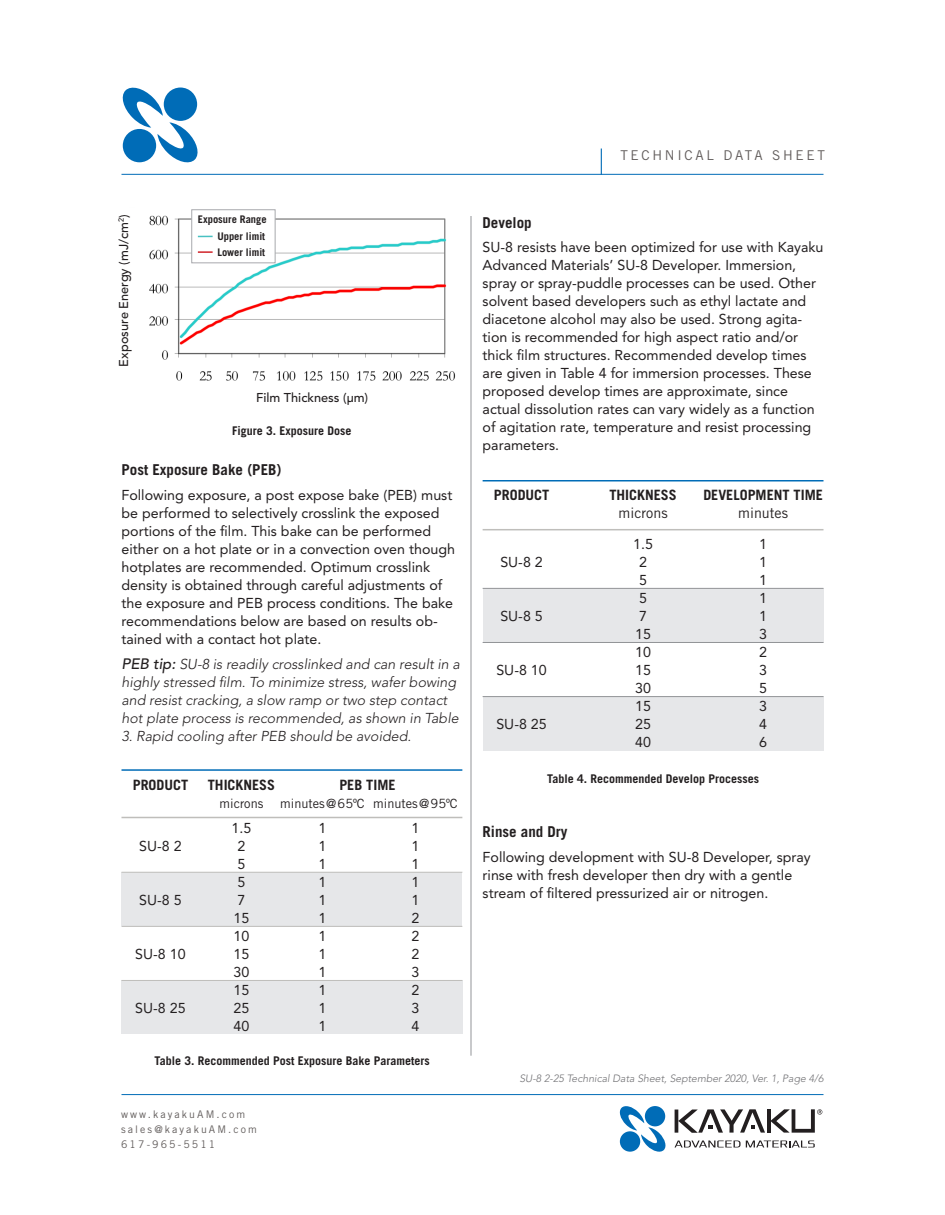
<style>
.page{position:relative;width:945px;height:1215px;background:#fff}
.page>*{position:absolute;margin:0;border:0;box-sizing:border-box;transform-origin:0 0}
.Bodytext{font:700 15px "Trade Gothic";color:#231f20}
.Bodytext-2{font:14.25px/18px "Avenir";color:#231f20}
.t1{font:italic 300 14.25px/18px "Avenir";color:#231f20}
.Bodytext-3{font:700 14.25px "Trade Gothic";color:#231f20}
.Bodytext-4{font:14.25px "Trade Gothic";color:#231f20}
.t2{font:13.5px "Trade Gothic";letter-spacing:.2em;color:#625d5c}
.chart_head{font:500 12.75px "Avenir";color:#231f20}
.Bodytext-5{font:12.75px "Trade Gothic";color:#231f20}
.Bodytext-6{font:700 12px "Trade Gothic";color:#231f20}
.subhead{font:italic 300 10.5px "Avenir";color:#707073}
.t3{font:10.5px/15px "Trade Gothic";letter-spacing:.2em;color:#625d5c}
.chart_head-2{font:700 10.5px "Trade Gothic";color:#231f20}
.s1{font-weight:500;font-size:15px}
</style>
<div class="page">
<hr style="left:122px;top:174px;width:702px;height:1px;background:#006cb7">
<svg style="left:601px;top:149px;width:1px;height:26px"></svg>
<svg style="left:123px;top:88px;width:75px;height:74px"></svg>
<div style="left:164px;top:88px;width:33px;height:33px;background:#006cb7;border-radius:50%"></div>
<div style="left:123px;top:129px;width:33px;height:33px;background:#006cb7;border-radius:50%"></div>
<hr style="left:122px;top:1094px;width:702px;height:1px;background:#006cb7">
<svg style="left:675px;top:1141px;width:140px;height:6px"></svg>
<svg style="left:620px;top:1106px;width:46px;height:46px"></svg>
<div style="left:645px;top:1106px;width:20px;height:20px;background:#006cb7;border-radius:50%"></div>
<div style="left:620px;top:1131px;width:20px;height:21px;background:#006cb7;border-radius:50%"></div>
<svg style="left:675px;top:1109px;width:147px;height:24px"></svg>
<div style="left:122px;top:872px;width:340px;height:55px;background:#e6e7e9"></div>
<div style="left:121px;top:980px;width:341px;height:53px;background:#e6e7e9"></div>
<div style="left:483px;top:696px;width:341px;height:55px;background:#e6e7e9"></div>
<div style="left:483px;top:588px;width:341px;height:54px;background:#e6e7e9"></div>
<hr style="left:471px;top:216px;width:1px;height:840px;background:#939598">
<img style="left:149px;top:215px;width:307px;height:166px">
<hr style="left:122px;top:769px;width:340px;height:2px;background:#006cb7">
<hr style="left:122px;top:817px;width:340px;height:1px;background:#bfbebb">
<hr style="left:483px;top:480px;width:341px;height:2px;background:#006cb7">
<hr style="left:483px;top:529px;width:341px;height:1px;background:#bfbebb">
<hr style="left:122px;top:872px;width:340px;height:1px;background:#bfbebb">
<hr style="left:122px;top:926px;width:340px;height:1px;background:#bfbebb">
<hr style="left:122px;top:980px;width:340px;height:1px;background:#bfbebb">
<hr style="left:483px;top:588px;width:341px;height:1px;background:#939598">
<hr style="left:483px;top:642px;width:341px;height:1px;background:#939598">
<hr style="left:483px;top:696px;width:341px;height:1px;background:#939598">
<div style="left:191px;top:209px;width:85px;height:54px;background:#fff;border:1px solid #a8a9ad"></div>
<svg style="left:198px;top:236px;width:15px;height:1px"></svg>
<svg style="left:198px;top:251px;width:15px;height:2px"></svg>
<p class="chart_head" style="left:116px;top:367px;width:154px;rotate:-90deg">Exposure Energy (mJ/cm<sup>2</sup>)</p>
<p class="chart_head-2" style="left:198px;top:213px;width:70px">Exposure Range</p>
<p class="chart_head-2" style="left:217px;top:229px;width:49px">Upper limit</p>
<p class="chart_head-2" style="left:217px;top:246px;width:49px">Lower limit</p>
<p class="chart_head" style="left:256px;top:390px;width:114px">Film Thickness (μm)</p>
<p class="Bodytext-6" style="left:232px;top:423px;width:121px">Figure 3. Exposure Dose</p>
<p class="Bodytext" style="left:122px;top:461px;width:162px">Post Exposure Bake (PEB)</p>
<p class="Bodytext-2" style="left:122px;top:486px;width:335px">Following exposure, a post expose bake (PEB) must be performed to selectively crosslink the exposed portions of the film. This bake can be performed either on a hot plate or in a convection oven though hotplates are recommended. Optimum crosslink density is obtained through careful adjustments of the exposure and PEB process conditions. The bake recommendations below are based on results ob&shy;tained with a contact hot plate.</p>
<p class="t1" style="left:122px;top:655px;width:340px"><span class="s1">PEB tip:</span> SU-8 is readily crosslinked and can result in a highly stressed film. To minimize stress, wafer bowing and resist cracking, a slow ramp or two step contact hot plate process is recommended, as shown in Table</p>
<p class="t1" style="left:122px;top:727px;width:291px">3. Rapid cooling after PEB should be avoided.</p>
<p class="Bodytext-3" style="left:133px;top:776px;width:57px">PRODUCT</p>
<p class="Bodytext-3" style="left:208px;top:776px;width:69px">THICKNESS</p>
<p class="Bodytext-3" style="left:339px;top:776px;width:58px">PEB TIME</p>
<p class="Bodytext-5" style="left:220px;top:796px;width:45px">microns</p>
<p class="Bodytext-5" style="left:280px;top:796px;width:179px">minutes@65ºC minutes@95ºC</p>
<p class="Bodytext-2" style="left:232px;top:819px;width:21px">1.5</p>
<p class="Bodytext-2" style="left:319px;top:819px;width:9px">1</p>
<p class="Bodytext-2" style="left:412px;top:819px;width:9px">1</p>
<p class="Bodytext-2" style="left:139px;top:837px;width:44px">SU-8 2</p>
<p class="Bodytext-2" style="left:238px;top:837px;width:9px">2</p>
<p class="Bodytext-2" style="left:319px;top:837px;width:9px">1</p>
<p class="Bodytext-2" style="left:412px;top:837px;width:9px">1</p>
<p class="Bodytext-2" style="left:238px;top:855px;width:9px">5</p>
<p class="Bodytext-2" style="left:319px;top:855px;width:9px">1</p>
<p class="Bodytext-2" style="left:412px;top:855px;width:9px">1</p>
<p class="Bodytext-2" style="left:238px;top:873px;width:9px">5</p>
<p class="Bodytext-2" style="left:319px;top:873px;width:9px">1</p>
<p class="Bodytext-2" style="left:412px;top:873px;width:9px">1</p>
<p class="Bodytext-2" style="left:139px;top:891px;width:44px">SU-8 5</p>
<p class="Bodytext-2" style="left:238px;top:891px;width:9px">7</p>
<p class="Bodytext-2" style="left:319px;top:891px;width:9px">1</p>
<p class="Bodytext-2" style="left:412px;top:891px;width:9px">1</p>
<p class="Bodytext-2" style="left:234px;top:909px;width:17px">15</p>
<p class="Bodytext-2" style="left:319px;top:909px;width:9px">1</p>
<p class="Bodytext-2" style="left:412px;top:909px;width:9px">2</p>
<p class="Bodytext-2" style="left:234px;top:927px;width:17px">10</p>
<p class="Bodytext-2" style="left:319px;top:927px;width:9px">1</p>
<p class="Bodytext-2" style="left:412px;top:927px;width:9px">2</p>
<p class="Bodytext-2" style="left:135px;top:945px;width:52px">SU-8 10</p>
<p class="Bodytext-2" style="left:234px;top:945px;width:17px">15</p>
<p class="Bodytext-2" style="left:319px;top:945px;width:9px">1</p>
<p class="Bodytext-2" style="left:412px;top:945px;width:9px">2</p>
<p class="Bodytext-2" style="left:234px;top:963px;width:17px">30</p>
<p class="Bodytext-2" style="left:319px;top:963px;width:9px">1</p>
<p class="Bodytext-2" style="left:412px;top:963px;width:9px">3</p>
<p class="Bodytext-2" style="left:234px;top:981px;width:17px">15</p>
<p class="Bodytext-2" style="left:319px;top:981px;width:9px">1</p>
<p class="Bodytext-2" style="left:412px;top:981px;width:9px">2</p>
<p class="Bodytext-2" style="left:135px;top:999px;width:52px">SU-8 25</p>
<p class="Bodytext-2" style="left:234px;top:999px;width:17px">25</p>
<p class="Bodytext-2" style="left:319px;top:999px;width:9px">1</p>
<p class="Bodytext-2" style="left:412px;top:999px;width:9px">3</p>
<p class="Bodytext-2" style="left:234px;top:1017px;width:17px">40</p>
<p class="Bodytext-2" style="left:319px;top:1017px;width:9px">1</p>
<p class="Bodytext-2" style="left:412px;top:1017px;width:9px">4</p>
<p class="Bodytext-6" style="left:154px;top:1053px;width:277px">Table 3. Recommended Post Exposure Bake Parameters</p>
<p class="t3" style="left:121px;top:1106px;width:137px">www.kayakuAM.com sales@kayakuAM.com<br>617-965-5511</p>
<p class="t2" style="left:620px;top:148px;width:206px">TECHNICAL DATA SHEET</p>
<p class="Bodytext" style="left:483px;top:213px;width:51px">Develop</p>
<p class="Bodytext-2" style="left:483px;top:238px;width:342px">SU-8 resists have been optimized for use with Kayaku Advanced Materials’ SU-8 Developer. Immersion, spray or spray-puddle processes can be used. Other solvent based developers such as ethyl lactate and diacetone alcohol may also be used. Strong agita&shy;tion is recommended for high aspect ratio and/or thick film structures. Recommended develop times are given in Table 4 for immersion processes. These proposed develop times are approximate, since actual dissolution rates can vary widely as a function of agitation rate, temperature and resist processing parameters.</p>
<p class="Bodytext-3" style="left:494px;top:486px;width:57px">PRODUCT</p>
<p class="Bodytext-3" style="left:609px;top:486px;width:69px">THICKNESS</p>
<p class="Bodytext-3" style="left:703px;top:486px;width:121px">DEVELOPMENT TIME</p>
<p class="Bodytext-4" style="left:619px;top:504px;width:51px">microns</p>
<p class="Bodytext-4" style="left:738px;top:504px;width:51px">minutes</p>
<p class="Bodytext-2" style="left:633px;top:535px;width:21px">1.5</p>
<p class="Bodytext-2" style="left:759px;top:535px;width:9px">1</p>
<p class="Bodytext-2" style="left:500px;top:553px;width:44px">SU-8 2</p>
<p class="Bodytext-2" style="left:639px;top:553px;width:9px">2</p>
<p class="Bodytext-2" style="left:759px;top:553px;width:9px">1</p>
<p class="Bodytext-2" style="left:639px;top:571px;width:9px">5</p>
<p class="Bodytext-2" style="left:759px;top:571px;width:9px">1</p>
<p class="Bodytext-2" style="left:639px;top:589px;width:9px">5</p>
<p class="Bodytext-2" style="left:759px;top:589px;width:9px">1</p>
<p class="Bodytext-2" style="left:500px;top:607px;width:44px">SU-8 5</p>
<p class="Bodytext-2" style="left:639px;top:607px;width:9px">7</p>
<p class="Bodytext-2" style="left:759px;top:607px;width:9px">1</p>
<p class="Bodytext-2" style="left:635px;top:625px;width:17px">15</p>
<p class="Bodytext-2" style="left:759px;top:625px;width:9px">3</p>
<p class="Bodytext-2" style="left:635px;top:643px;width:17px">10</p>
<p class="Bodytext-2" style="left:759px;top:643px;width:9px">2</p>
<p class="Bodytext-2" style="left:496px;top:661px;width:52px">SU-8 10</p>
<p class="Bodytext-2" style="left:635px;top:661px;width:17px">15</p>
<p class="Bodytext-2" style="left:759px;top:661px;width:9px">3</p>
<p class="Bodytext-2" style="left:635px;top:679px;width:17px">30</p>
<p class="Bodytext-2" style="left:759px;top:679px;width:9px">5</p>
<p class="Bodytext-2" style="left:635px;top:697px;width:17px">15</p>
<p class="Bodytext-2" style="left:759px;top:697px;width:9px">3</p>
<p class="Bodytext-2" style="left:496px;top:715px;width:52px">SU-8 25</p>
<p class="Bodytext-2" style="left:635px;top:715px;width:17px">25</p>
<p class="Bodytext-2" style="left:759px;top:715px;width:9px">4</p>
<p class="Bodytext-2" style="left:635px;top:733px;width:17px">40</p>
<p class="Bodytext-2" style="left:759px;top:733px;width:9px">6</p>
<p class="Bodytext-6" style="left:547px;top:772px;width:214px">Table 4. Recommended Develop Processes</p>
<p class="Bodytext" style="left:483px;top:823px;width:87px">Rinse and Dry</p>
<p class="Bodytext-2" style="left:483px;top:848px;width:330px">Following development with SU-8 Developer, spray rinse with fresh developer then dry with a gentle stream of filtered pressurized air or nitrogen.</p>
<p class="subhead" style="left:519px;top:1073px;width:306px">SU-8 2-25 Technical Data Sheet, September 2020, Ver. 1, Page 4/6</p>
</div>
